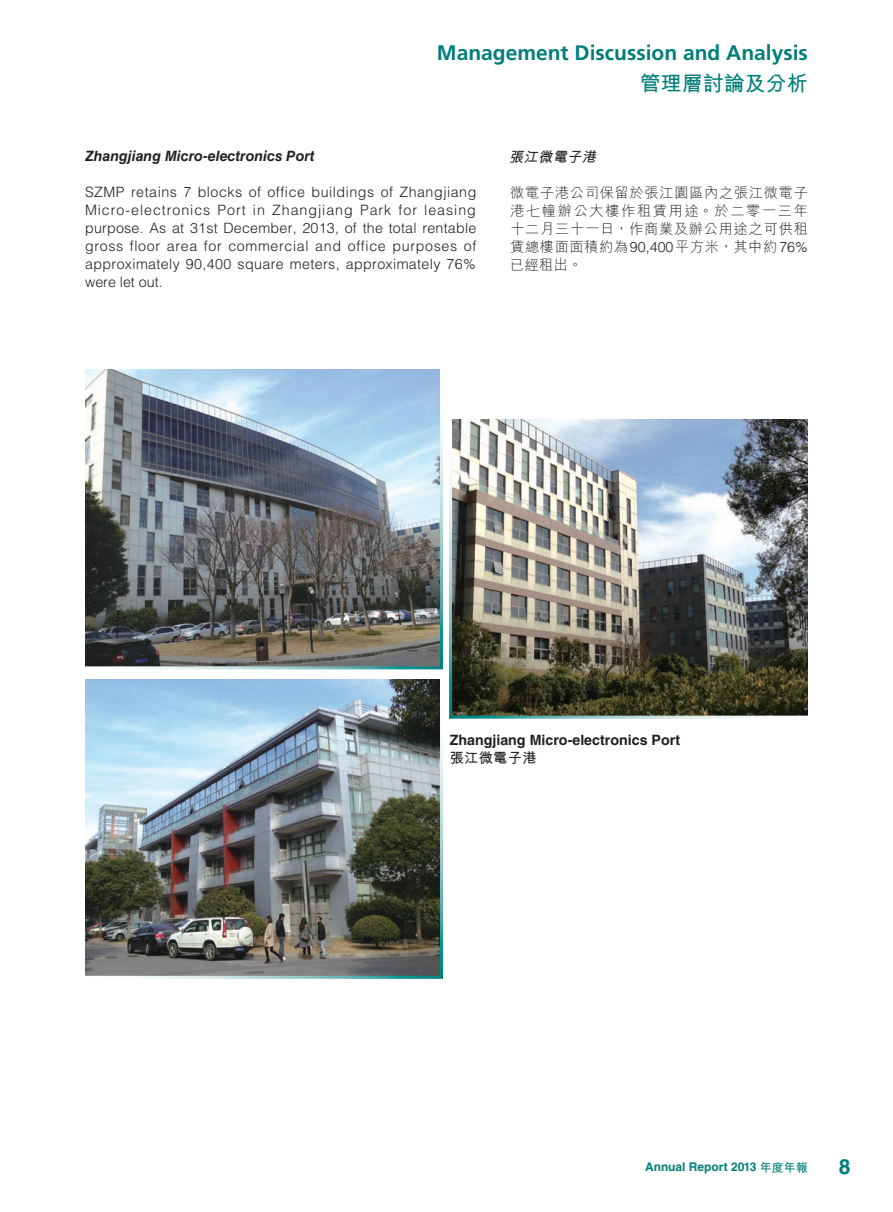
<style>
.page{position:relative;width:893px;height:1212px;background:#fff}
.page>*{position:absolute;margin:0;border:0;box-sizing:border-box;transform-origin:0 0}
.t1{font:700 21px "Frutiger LT Std";color:#007e7a}
.t2{font:700 21px "M Hei HK";color:#007e7a}
.t3{font:700 21px "Helvetica LT Std";color:#007e7a}
.t4{font:300 14.25px/18px "Helvetica LT Std";letter-spacing:.025em;color:#231f20;text-align:justify}
.t5{font:300 14.25px/18px "M Hei HK";letter-spacing:.05em;color:#231f20;text-align:justify}
.t6{font:700 14.25px "Helvetica LT Std";color:#231f20}
.t7{font:italic 700 14.25px "Helvetica LT Std";color:#231f20}
.t8{font:700 14.25px "M Hei HK";letter-spacing:.02em;color:#231f20}
.t9{font:italic 700 14.25px "M Hei HK";color:#231f20}
.t10{font:700 12px "Helvetica LT Std";color:#007e7a}
.s1{font-family:"Helvetica LT Std"}
.s2{font-family:"M Hei HK"}
</style>
<div class="page">
<img style="left:85px;top:370px;width:355px;height:296px">
<img style="left:85px;top:679px;width:355px;height:297px">
<img style="left:452px;top:419px;width:356px;height:297px">
<h1 class="t1" style="left:437px;top:40px;width:373px">Management Discussion and Analysis</h1>
<h1 class="t2" style="left:640px;top:68px;width:169px">管理層討論及分析</h1>
<p class="t7" style="left:85px;top:147px;width:231px">Zhangjiang Micro-electronics Port</p>
<p class="t4" style="left:85px;top:182px;width:393px">SZMP retains 7 blocks of office buildings of Zhangjiang Micro-electronics Port in Zhangjiang Park for leasing purpose. As at 31st December, 2013, of the total rentable gross floor area for commercial and office purposes of approximately 90,400 square meters, approximately 76% were let out.</p>
<p class="t9" style="left:509px;top:146px;width:92px">張江微電子港</p>
<p class="t5" style="left:510px;top:183px;width:299px">微電子港公司保留於張江園區內之張江微電子港七幢辦公大樓作租賃用途。於二零一三年十二月三十一日，作商業及辦公用途之可供租賃總樓面面積約為<span class="s1">90,400</span>平方米，其中約<span class="s1">76%</span>已經租出。</p>
<p class="t6" style="left:450px;top:732px;width:232px">Zhangjiang Micro-electronics Port</p>
<p class="t8" style="left:450px;top:748px;width:88px">張江微電子港</p>
<p class="t10" style="left:645px;top:1160px;width:164px">Annual Report 2013 <span class="s2">年度年報</span></p>
<h1 class="t3" style="left:839px;top:1154px;width:13px">8</h1>
</div>
